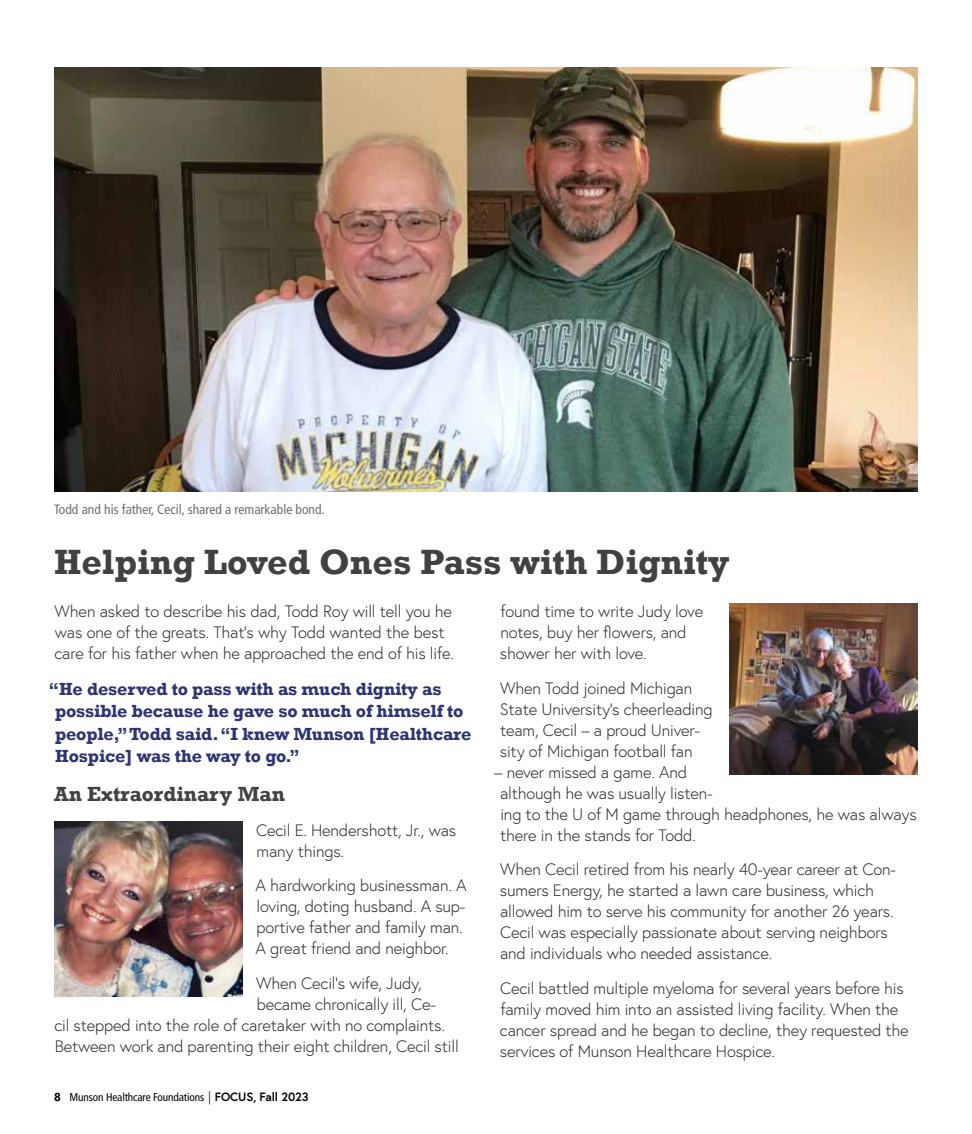
<style>
.page{position:relative;width:972px;height:1134px;background:#fff}
.page>*{position:absolute;margin:0;border:0;box-sizing:border-box;transform-origin:0 0}
.t1{font:700 36px "Rockwell";color:#414042}
.t2{font:700 21px "Rockwell";color:#414042}
.t3{font:700 18px/22.5px "Rockwell";letter-spacing:-.01em;color:#2e3371}
.t4{font:300 16.5px/21px "Europa";letter-spacing:-.01em;color:#292829}
.t5{font:condensed 13.5px "Frutiger LT Std";color:#6d6e71}
.t6{font:condensed 11.25px "Frutiger LT Std";letter-spacing:-.01em;color:#000}
.s1{font-family:"Rockwell";font-weight:700;font-stretch:normal;font-size:12px}
.s2{font-weight:300;font-size:13.5px}
.s3{font-family:"Europa";font-weight:700;font-stretch:normal;font-size:12px}
</style>
<div class="page">
<img style="left:54px;top:68px;width:864px;height:423px">
<img style="left:54px;top:821px;width:188px;height:175px">
<img style="left:730px;top:603px;width:188px;height:171px">
<p class="t5" style="left:54px;top:502px;width:272px">Todd and his father, Cecil, shared a remarkable bond.</p>
<h1 class="t1" style="left:54px;top:540px;width:677px">Helping Loved Ones Pass with Dignity</h1>
<p class="t4" style="left:54px;top:601px;width:401px">When asked to describe his dad, Todd Roy will tell you he was one of the greats. That’s why Todd wanted the best care for his father when he approached the end of his life.</p>
<p class="t3" style="left:55px;top:678px;width:418px;text-indent:-6px">“He deserved to pass with as much dignity as possible because he gave so much of himself to people,” Todd said. “I knew Munson [Healthcare Hospice] was the way to go.”</p>
<p class="t2" style="left:54px;top:781px;width:232px">An Extraordinary Man</p>
<p class="t4" style="left:256px;top:819px;width:202px">Cecil E. Hendershott, Jr., was many things.</p>
<p class="t4" style="left:256px;top:875px;width:213px">A hardworking businessman. A loving, doting husband. A sup&shy;portive father and family man.<br>A great friend and neighbor.</p>
<p class="t4" style="left:256px;top:972px;width:167px">When Cecil’s wife, Judy,</p>
<p class="t4" style="left:257px;top:993px;width:181px">became chronically ill, Ce-</p>
<p class="t4" style="left:54px;top:1014px;width:392px">cil stepped into the role of caretaker with no complaints.</p>
<p class="t4" style="left:55px;top:1035px;width:405px">Between work and parenting their eight children, Cecil still</p>
<p class="t6" style="left:54px;top:1091px;width:256px"><span class="s1">8</span> Munson Healthcare Foundations <span class="s2">|</span> <span class="s3">FOCUS, Fall 2023</span></p>
<p class="t4" style="left:500px;top:601px;width:205px">found time to write Judy love notes, buy her flowers, and shower her with love.</p>
<p class="t4" style="left:500px;top:677px;width:214px">When Todd joined Michigan<br>State University’s cheerleading team, Cecil – a proud Univer&shy;sity of Michigan football fan</p>
<p class="t4" style="left:500px;top:761px;width:418px;text-indent:-6px">– never missed a game. And<br>although he was usually listen-<br>ing to the U of M game through headphones, he was always there in the stands for Todd.</p>
<p class="t4" style="left:500px;top:859px;width:398px">When Cecil retired from his nearly 40-year career at Con&shy;sumers Energy, he started a lawn care business, which allowed him to serve his community for another 26 years.<br>Cecil was especially passionate about serving neighbors and individuals who needed assistance.</p>
<p class="t4" style="left:500px;top:977px;width:410px">Cecil battled multiple myeloma for several years before his family moved him into an assisted living facility. When the cancer spread and he began to decline, they requested the services of Munson Healthcare Hospice.</p>
</div>
